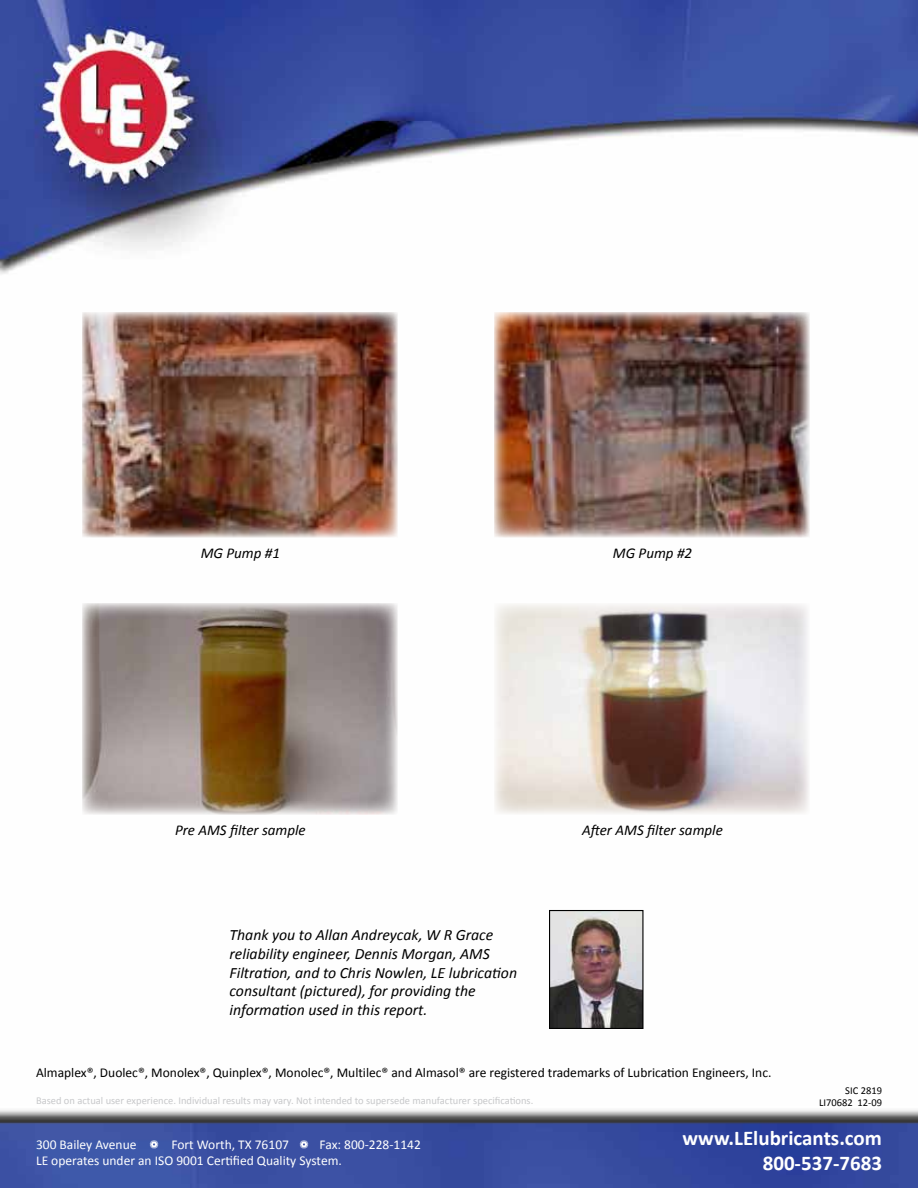
<style>
.page{position:relative;width:918px;height:1188px;background:#fff}
.page>*{position:absolute;margin:0;border:0;box-sizing:border-box;transform-origin:0 0}
.t1{font:700 21px/25.2px "Calibri";color:#fff;text-align:right}
.t2{font:italic 15.75px/18.9px "Calibri";color:#000}
.t3{font:italic 15px "Calibri";color:#000}
.t4{font:13.5px "Calibri";color:#000}
.t5{font:13.5px/16.2px "Calibri";color:#fff}
.t6{font:10.5px "Calibri";color:#c7c8ca}
.t7{font:10.5px/12.6px "Calibri";color:#000;text-align:right}
</style>
<div class="page">
<img style="left:0;top:0;width:918px;height:1188px">
<svg style="left:150px;top:1140px;width:8px;height:9px"></svg>
<svg style="left:300px;top:1140px;width:8px;height:9px"></svg>
<img style="left:551px;top:912px;width:91px;height:115px">
<div style="left:549px;top:910px;width:95px;height:119px;border:1px solid #000"></div>
<img style="left:82px;top:312px;width:315px;height:225px">
<img style="left:494px;top:312px;width:315px;height:226px">
<img style="left:82px;top:603px;width:315px;height:212px">
<img style="left:494px;top:603px;width:315px;height:212px">
<p class="t3" style="left:201px;top:543px;width:81px">MG Pump #1</p>
<p class="t3" style="left:613px;top:543px;width:81px">MG Pump #2</p>
<p class="t3" style="left:175px;top:820px;width:132px">Pre AMS filter sample</p>
<p class="t3" style="left:582px;top:820px;width:142px">After AMS filter sample</p>
<p class="t2" style="left:230px;top:924px;width:289px">Thank you to Allan Andreycak, W R Grace reliability engineer, Dennis Morgan, AMS Filtration, and to Chris Nowlen, LE lubrication consultant (pictured), for providing the information used in this report.</p>
<p class="t4" style="left:36px;top:1064px;width:737px">Almaplex®, Duolec®, Monolex®, Quinplex®, Monolec®, Multilec® and Almasol® are registered trademarks of Lubrication Engineers, Inc.</p>
<p class="t6" style="left:36px;top:1094px;width:499px">Based on actual user experience. Individual results may vary. Not intended to supersede manufacturer specifications.</p>
<p class="t5" style="left:36px;top:1136px;width:102px">300 Bailey Avenue</p>
<p class="t5" style="left:171px;top:1136px;width:119px">Fort Worth, TX 76107</p>
<p class="t5" style="left:36px;top:1136px;width:386px;text-indent:284px">Fax: 800-228-1142<br>LE operates under an ISO 9001 Certified Quality System.</p>
<p class="t7" style="left:819px;top:1084px;width:64px">SIC 2819<br>LI70682 12-09</p>
<h1 class="t1" style="left:683px;top:1125px;width:201px">www.LElubricants.com<br>800-537-7683</h1>
</div>
